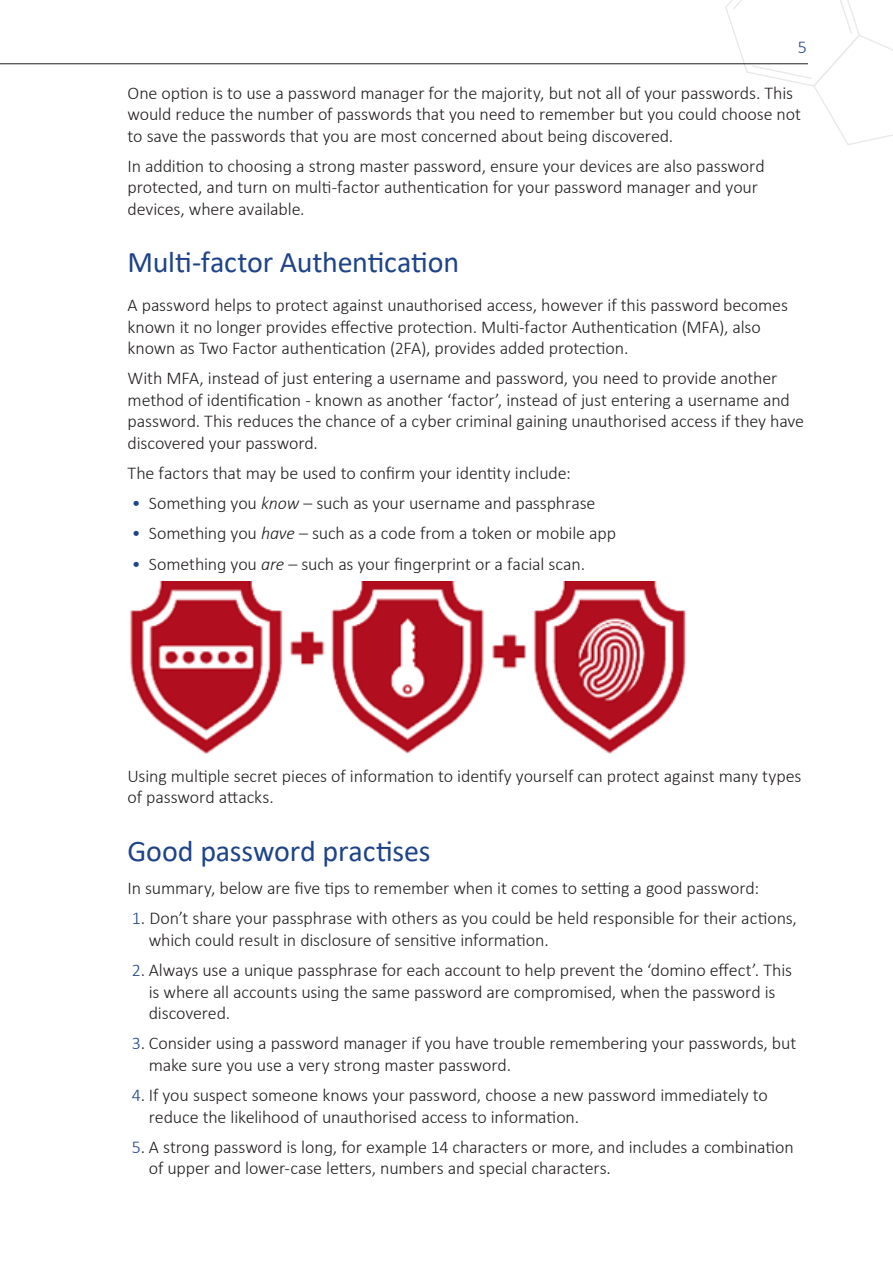
<style>
.page{position:relative;width:893px;height:1263px;background:#fff}
.page>*{position:absolute;margin:0;border:0;box-sizing:border-box;transform-origin:0 0}
.Heading_2{font:30px "Calibri";letter-spacing:-.005em;color:#1d4389}
.Paragraph_standard{font:300 18px/21.6px "Calibri";letter-spacing:-.01em;color:#231f20}
.t1{font:300 18px "Calibri";color:#1d4389}
.s1{color:#1d4389}
.s2{font-style:italic}
</style>
<div class="page">
<svg style="left:725px;top:0;width:168px;height:145px"></svg>
<hr style="left:0;top:64px;width:808px;height:1px;background:#231f20">
<img style="left:130px;top:582px;width:556px;height:171px">
<p class="t1" style="left:798px;top:36px;width:11px">5</p>
<p class="Paragraph_standard" style="left:128px;top:82px;width:675px">One option is to use a password manager for the majority, but not all of your passwords. This would reduce the number of passwords that you need to remember but you could choose not to save the passwords that you are most concerned about being discovered.</p>
<p class="Paragraph_standard" style="left:128px;top:155px;width:639px">In addition to choosing a strong master password, ensure your devices are also password protected, and turn on multi-factor authentication for your password manager and your devices, where available.</p>
<p class="Heading_2" style="left:128px;top:242px;width:333px">Multi-factor Authentication</p>
<p class="Paragraph_standard" style="left:128px;top:294px;width:662px">A password helps to protect against unauthorised access, however if this password becomes known it no longer provides effective protection. Multi-factor Authentication (MFA), also known as Two Factor authentication (2FA), provides added protection.</p>
<p class="Paragraph_standard" style="left:128px;top:367px;width:678px">With MFA, instead of just entering a username and password, you need to provide another method of identification - known as another ‘factor’, instead of just entering a username and password. This reduces the chance of a cyber criminal gaining unauthorised access if they have discovered your password.</p>
<p class="Paragraph_standard" style="left:128px;top:462px;width:445px">The factors that may be used to confirm your identity include:</p>
<p class="Paragraph_standard" style="left:132px;top:492px;width:465px"><span class="s1">•</span> Something you <span class="s2">know</span> – such as your username and passphrase</p>
<p class="Paragraph_standard" style="left:132px;top:522px;width:486px"><span class="s1">•</span> Something you <span class="s2">have</span> – such as a code from a token or mobile app</p>
<p class="Paragraph_standard" style="left:132px;top:552px;width:455px"><span class="s1">•</span> Something you <span class="s2">are</span> – such as your fingerprint or a facial scan.</p>
<p class="Paragraph_standard" style="left:128px;top:765px;width:675px">Using multiple secret pieces of information to identify yourself can protect against many types of password attacks.</p>
<p class="Heading_2" style="left:128px;top:830px;width:304px">Good password practises</p>
<p class="Paragraph_standard" style="left:128px;top:877px;width:633px">In summary, below are five tips to remember when it comes to setting a good password:</p>
<p class="Paragraph_standard" style="left:149px;top:907px;width:650px;text-indent:-17px"><span class="s1">1</span>. Don’t share your passphrase with others as you could be held responsible for their actions, which could result in disclosure of sensitive information.</p>
<p class="Paragraph_standard" style="left:149px;top:959px;width:645px;text-indent:-17px"><span class="s1">2</span>. Always use a unique passphrase for each account to help prevent the ‘domino effect’. This is where all accounts using the same password are compromised, when the password is discovered.</p>
<p class="Paragraph_standard" style="left:149px;top:1032px;width:649px;text-indent:-17px"><span class="s1">3</span>. Consider using a password manager if you have trouble remembering your passwords, but make sure you use a very strong master password.</p>
<p class="Paragraph_standard" style="left:149px;top:1084px;width:620px;text-indent:-17px"><span class="s1">4</span>. If you suspect someone knows your password, choose a new password immediately to reduce the likelihood of unauthorised access to information.</p>
<p class="Paragraph_standard" style="left:149px;top:1136px;width:646px;text-indent:-17px"><span class="s1">5</span>. A strong password is long, for example 14 characters or more, and includes a combination of upper and lower-case letters, numbers and special characters.</p>
</div>
